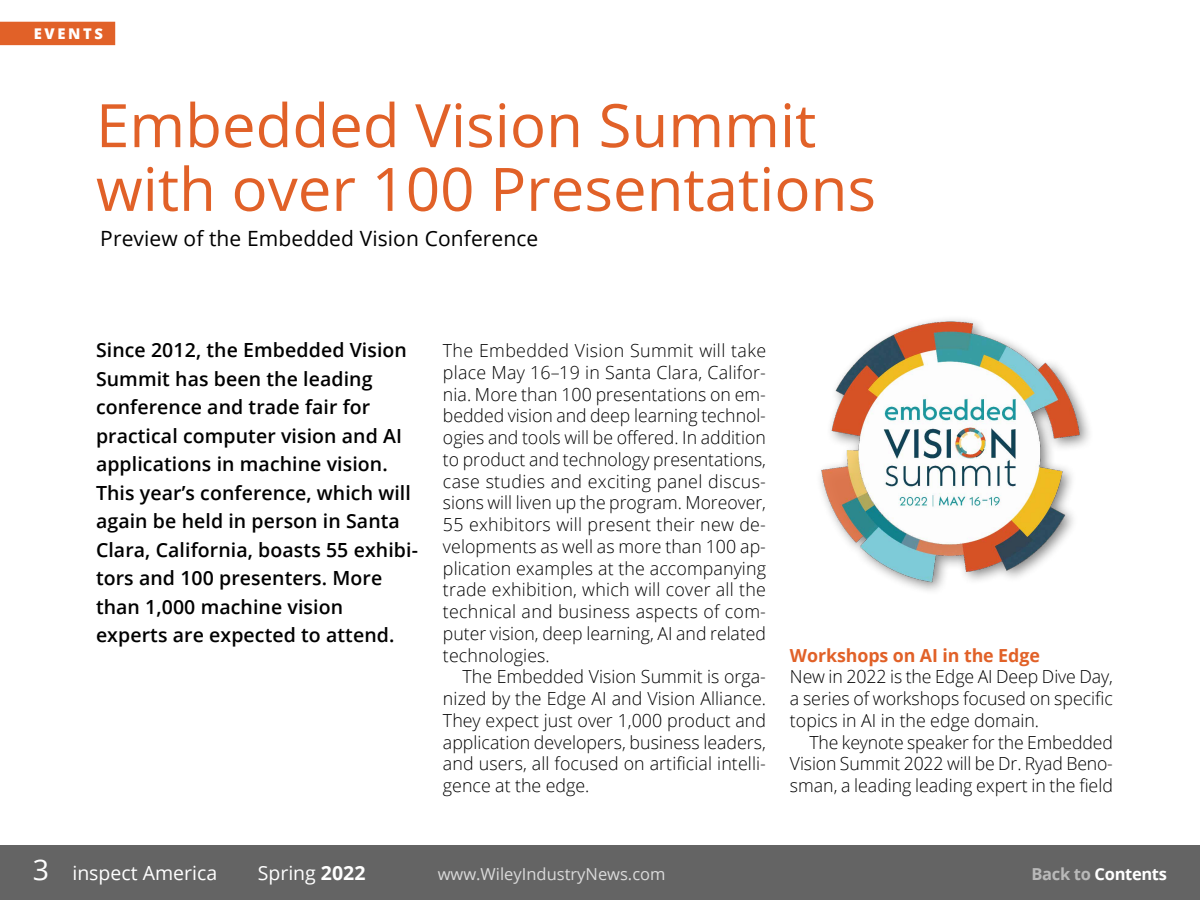
<style>
.page{position:relative;width:1200px;height:900px;background:#fff}
.page>*{position:absolute;margin:0;border:0;box-sizing:border-box;transform-origin:0 0}
.t1{font:60px/63.8px "Open Sans";color:#e16128}
.t2{font:21px "Open Sans";letter-spacing:.005em;color:#000}
.t3{font:600 19.5px/28.5px "Open Sans";letter-spacing:.005em;color:#000}
.t4{font:19.5px "Open Sans";color:#fff}
.t5{font:300 18px/21.8px "Open Sans";color:#000;text-align:justify}
.t6{font:700 18px "Open Sans";letter-spacing:-.005em;color:#e16128}
.t7{font:18px "Open Sans";color:#fff}
.t8{font:16.5px "Open Sans";color:#dadada}
.t9{font:700 16.5px "Open Sans";letter-spacing:-.02em;color:#fff}
.t10{font:800 14.77px "Open Sans";letter-spacing:.18em;color:#fff}
.s1{font-size:28.5px}
.s2{font-weight:700}
.s3{color:#b9b9b9}
</style>
<div class="page">
<div style="left:0;top:845px;width:1200px;height:55px;background:#646464"></div>
<div style="left:0;top:22px;width:115px;height:23px;background:#e16128"></div>
<img style="left:820px;top:322px;width:261px;height:260px">
<p class="t10" style="left:34px;top:22px;width:71px">EVENTS</p>
<h1 class="t1" style="left:96px;top:92px;width:782px">Embedded Vision Summit with over 100 Presentations</h1>
<p class="t2" style="left:100px;top:224px;width:440px">Preview of the Embedded Vision Conference</p>
<p class="t3" style="left:96px;top:335px;width:323px">Since 2012, the Embedded Vision<br>Summit has been the leading conference and trade fair for practical computer vision and AI applications in machine vision.<br>This year’s conference, which will again be held in person in Santa<br>Clara, California, boasts 55 exhibi&shy;tors and 100 presenters. More than 1,000 machine vision experts are expected to attend.</p>
<p class="t5" style="left:443px;top:339px;width:325px">The Embedded Vision Summit will take place May 16–19 in Santa Clara, Califor&shy;nia. More than 100 presentations on em&shy;bedded vision and deep learning technol&shy;ogies and tools will be offered. In addition to product and technology presentations, case studies and exciting panel discus&shy;sions will liven up the program. Moreover, 55 exhibitors will present their new de&shy;velopments as well as more than 100 ap&shy;plication examples at the accompanying trade exhibition, which will cover all the technical and business aspects of com&shy;puter vision, deep learning, AI and related technologies.</p>
<p class="t5" style="left:443px;top:665px;width:325px;text-indent:19px">The Embedded Vision Summit is orga&shy;nized by the Edge AI and Vision Alliance.<br>They expect just over 1,000 product and application developers, business leaders, and users, all focused on artificial intelli&shy;gence at the edge.</p>
<p class="t6" style="left:790px;top:642px;width:251px">Workshops on AI in the Edge</p>
<p class="t5" style="left:790px;top:665px;width:325px">New in 2022 is the Edge AI Deep Dive Day, a series of workshops focused on specific topics in AI in the edge domain.</p>
<p class="t5" style="left:790px;top:731px;width:324px;text-indent:20px">The keynote speaker for the Embedded Vision Summit 2022 will be Dr. Ryad Beno&shy;sman, a leading leading expert in the field</p>
<p class="t7" style="left:33px;top:862px;width:165px"><span class="s1">3</span> inspect America</p>
<p class="t4" style="left:72px;top:859px;width:146px">inspect America</p>
<p class="t4" style="left:258px;top:859px;width:109px">Spring <span class="s2">2022</span></p>
<p class="t8" style="left:438px;top:862px;width:229px">www.WileyIndustryNews.com</p>
<p class="t9" style="left:1032px;top:862px;width:137px"><span class="s3">Back to</span> Contents</p>
</div>
